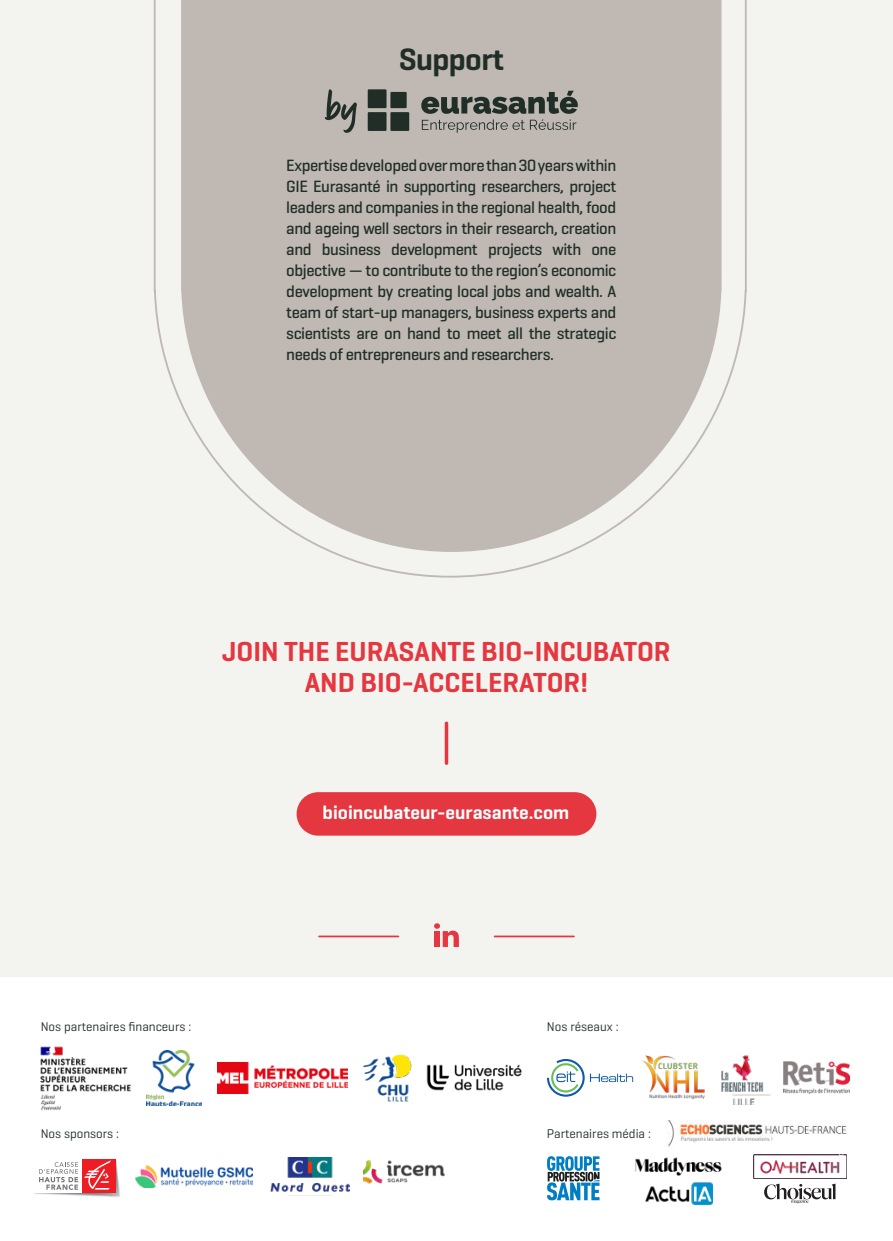
<style>
.page{position:relative;width:893px;height:1241px;background:#fff}
.page>*{position:absolute;margin:0;border:0;box-sizing:border-box;transform-origin:0 0}
.t1{font:600 31.5px "Geogrotesque";letter-spacing:-.02em;color:#202e27}
.t2{font:600 28px/31.5px "Geogrotesque";color:#e4373f;text-align:center}
.t3{font:600 19.25px "Geogrotesque";color:#fff}
.t4{font:500 16.62px/21px "Geogrotesque";letter-spacing:-.025em;color:#202e27;text-align:justify}
.t5{font:12.95px "Geogrotesque";color:#202e27}
</style>
<div class="page">
<div style="left:0;top:0;width:893px;height:976px;background:#f3f3ef"></div>
<div style="left:297px;top:792px;width:299px;height:43px;background:#e4373f;border-radius:22px"></div>
<svg style="left:434px;top:923px;width:25px;height:23px"></svg>
<hr style="left:319px;top:935px;width:79px;height:2px;background:#e4373f">
<hr style="left:495px;top:935px;width:79px;height:2px;background:#e4373f">
<hr style="left:445px;top:723px;width:3px;height:40px;background:#e4373f">
<svg style="left:153px;top:0;width:594px;height:578px"></svg>
<img style="left:40px;top:1046px;width:92px;height:64px">
<img style="left:217px;top:1062px;width:130px;height:31px">
<img style="left:363px;top:1054px;width:49px;height:48px">
<img style="left:426px;top:1064px;width:96px;height:27px">
<svg style="left:547px;top:1059px;width:86px;height:37px"></svg>
<img style="left:721px;top:1055px;width:50px;height:48px">
<img style="left:34px;top:1158px;width:86px;height:39px">
<div style="left:34px;top:1159px;width:82px;height:33px;background:#fff"></div>
<div style="left:83px;top:1159px;width:33px;height:33px;background:#ee1d23"></div>
<svg style="left:84px;top:1160px;width:27px;height:29px"></svg>
<svg style="left:39px;top:1162px;width:39px;height:27px"></svg>
<img style="left:363px;top:1160px;width:82px;height:24px">
<img style="left:270px;top:1157px;width:80px;height:35px">
<svg style="left:547px;top:1156px;width:52px;height:44px"></svg>
<img style="left:146px;top:1050px;width:56px;height:55px">
<img style="left:135px;top:1165px;width:117px;height:22px">
<img style="left:784px;top:1061px;width:65px;height:32px">
<img style="left:754px;top:1154px;width:92px;height:23px">
<img style="left:635px;top:1157px;width:87px;height:19px">
<img style="left:645px;top:1182px;width:67px;height:22px">
<img style="left:667px;top:1120px;width:180px;height:25px">
<svg style="left:764px;top:1183px;width:71px;height:20px"></svg>
<img style="left:643px;top:1055px;width:62px;height:44px">
<h1 class="t1" style="left:399px;top:46px;width:106px">Support</h1>
<p class="t4" style="left:286px;top:155px;width:332px">Expertise developed over more than 30 years within GIE Eurasanté in supporting researchers, project leaders and companies in the regional health, food and ageing well sectors in their research, creation and business development projects with one objective — to contribute to the region’s economic development by creating local jobs and wealth. A team of start-up managers, business experts and scientists are on hand to meet all the strategic needs of entrepreneurs and researchers.</p>
<h2 class="t2" style="left:222px;top:637px;width:450px">JOIN THE EURASANTE BIO-INCUBATOR<br>AND BIO-ACCELERATOR!</h2>
<p class="t3" style="left:323px;top:804px;width:248px">bioincubateur-eurasante.com</p>
<p class="t5" style="left:41px;top:1021px;width:152px">Nos partenaires financeurs :</p>
<p class="t5" style="left:547px;top:1021px;width:73px">Nos réseaux :</p>
<p class="t5" style="left:41px;top:1128px;width:80px">Nos sponsors :</p>
<p class="t5" style="left:547px;top:1128px;width:105px">Partenaires média :</p>
</div>
